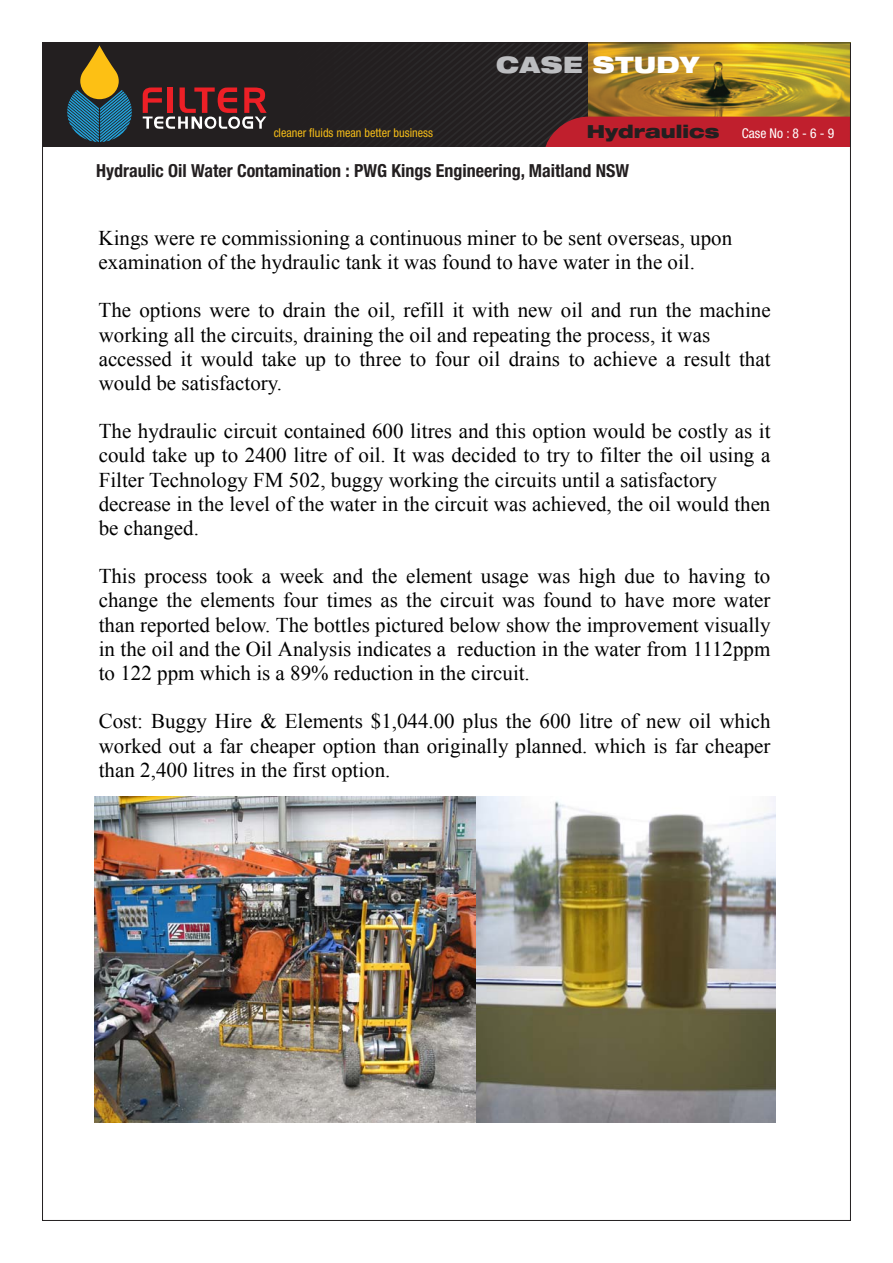
<style>
.page{position:relative;width:893px;height:1263px;background:#fff}
.page>*{position:absolute;margin:0;border:0;box-sizing:border-box;transform-origin:0 0}
.t1{font:900 expanded 22.65px "Helvetica Neue LT Std";letter-spacing:.025em;color:#fff}
.t2{font:21px/24.2px "Times New Roman";color:#000}
.t3{font:700 condensed 18px "Helvetica Neue LT Std";color:#231f20}
.t4{font:900 expanded 18px "Helvetica Neue LT Std";color:#231f20}
.t5{font:condensed 13.5px "Helvetica Neue LT Std";color:#fff}
.t6{font:condensed 12.15px "Helvetica Neue LT Std";color:#f4bc18}
.s1{color:#bcbdc0}
</style>
<div class="page">
<div style="left:43px;top:43px;width:807px;height:104px;background:#231f20"></div>
<svg style="left:143px;top:87px;width:124px;height:42px"></svg>
<svg style="left:67px;top:45px;width:65px;height:97px"></svg>
<svg style="left:445px;top:45px;width:143px;height:102px"></svg>
<img style="left:588px;top:45px;width:261px;height:72px">
<div style="left:546px;top:117px;width:303px;height:30px;background:#c01f2d"></div>
<img style="left:94px;top:796px;width:681px;height:327px">
<p class="t1" style="left:496px;top:50px;width:204px"><span class="s1">CASE</span> STUDY</p>
<p class="t4" style="left:587px;top:120px;width:134px">Hydraulics</p>
<p class="t5" style="left:742px;top:126px;width:94px">Case No : 8 - 6 - 9</p>
<p class="t3" style="left:96px;top:159px;width:534px">Hydraulic Oil Water Contamination : PWG Kings Engineering, Maitland NSW</p>
<p class="t6" style="left:274px;top:125px;width:161px">cleaner fluids mean better business</p>
<p class="t2" style="left:99px;top:225px;width:635px">Kings were re commissioning a continuous miner to be sent overseas, upon examination of the hydraulic tank it was found to have water in the oil.</p>
<p class="t2" style="left:99px;top:298px;width:674px">The options were to drain the oil, refill it with new oil and run the machine working all the circuits, draining the oil and repeating the process, it was accessed it would take up to three to four oil drains to achieve a result that would be satisfactory.</p>
<p class="t2" style="left:99px;top:419px;width:673px">The hydraulic circuit contained 600 litres and this option would be costly as it could take up to 2400 litre of oil. It was decided to try to filter the oil using a Filter Technology FM 502, buggy working the circuits until a satisfactory decrease in the level of the water in the circuit was achieved, the oil would then be changed.</p>
<p class="t2" style="left:99px;top:564px;width:673px;text-align:justify">This process took a week and the element usage was high due to having to change the elements four times as the circuit was found to have more water than reported below. The bottles pictured below show the improvement visually in the oil and the Oil Analysis indicates a reduction in the water from 1112ppm to 122 ppm which is a 89% reduction in the circuit.</p>
<p class="t2" style="left:99px;top:709px;width:673px;text-align:justify">Cost: Buggy Hire &amp; Elements $1,044.00 plus the 600 litre of new oil which worked out a far cheaper option than originally planned. which is far cheaper than 2,400 litres in the first option.</p>
</div>
